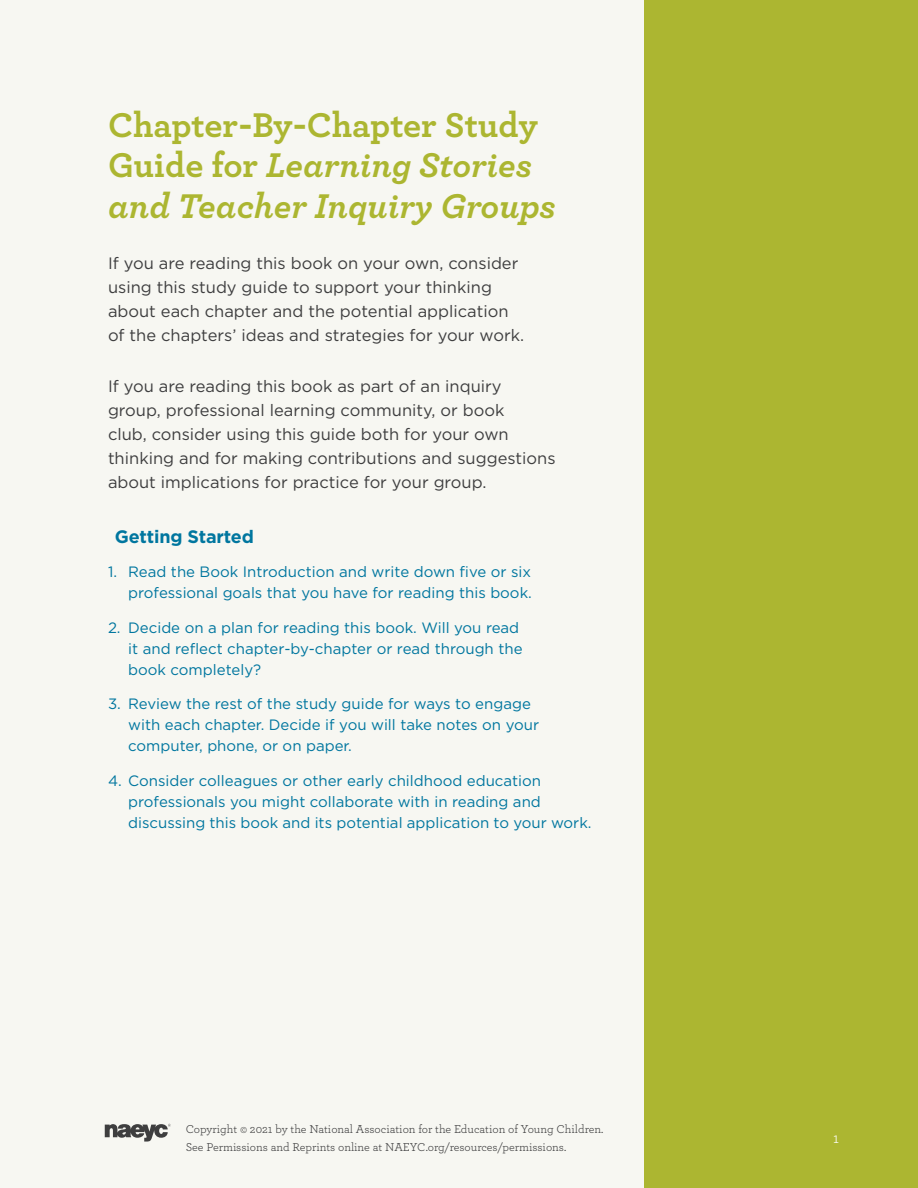
<style>
.page{position:relative;width:918px;height:1188px;background:#f7f7f2}
.page>*{position:absolute;margin:0;border:0;box-sizing:border-box;transform-origin:0 0}
.Chapter_Title{font:italic 700 36px/40.5px "Archer Pro";color:#acb631}
.Title_Opening_Reflec{font:700 18px "Gotham";letter-spacing:-.01em;color:#00769f}
.epigraph{font:16.5px/24px "Gotham";color:#3e3e3f}
.t1{font:15px/21px "Gotham";color:#00769f}
.Footer_Left{font:15px "Archer Pro";color:#fff}
.Footer_Left-2{font:12px/18px "Archer Pro";color:#3e3e3f}
.s1{font-style:normal}
</style>
<div class="page">
<div style="left:645px;top:0;width:273px;height:1188px;background:#acb631"></div>
<svg style="left:105px;top:1124px;width:66px;height:18px"></svg>
<p class="Chapter_Title" style="left:108px;top:102px;width:449px"><span class="s1">Chapter-By-Chapter Study<br>Guide for</span> Learning Stories and Teacher Inquiry Groups</p>
<p class="epigraph" style="left:108px;top:251px;width:418px">If you are reading this book on your own, consider using this study guide to support your thinking about each chapter and the potential application of the chapters’ ideas and strategies for your work.</p>
<p class="epigraph" style="left:108px;top:374px;width:449px">If you are reading this book as part of an inquiry group, professional learning community, or book<br>club, consider using this guide both for your own thinking and for making contributions and suggestions about implications for practice for your group.</p>
<p class="Title_Opening_Reflec" style="left:115px;top:524px;width:141px">Getting Started</p>
<p class="t1" style="left:108px;top:561px;width:425px;text-align:right">1. Read the Book Introduction and write down five or six professional goals that you have for reading this book.</p>
<p class="t1" style="left:128px;top:616px;width:396px;text-indent:-20px">2. Decide on a plan for reading this book. Will you read it and reflect chapter-by-chapter or read through the book completely?</p>
<p class="t1" style="left:128px;top:693px;width:412px;text-indent:-20px">3. Review the rest of the study guide for ways to engage with each chapter. Decide if you will take notes on your computer, phone, or on paper.</p>
<p class="t1" style="left:128px;top:769px;width:465px;text-indent:-20px">4. Consider colleagues or other early childhood education professionals you might collaborate with in reading and discussing this book and its potential application to your work.</p>
<p class="Footer_Left-2" style="left:186px;top:1119px;width:419px">Copyright © 2021 by the National Association for the Education of Young Children.<br>See Permissions and Reprints online at NAEYC.org/resources/permissions.</p>
<p class="Footer_Left" style="left:833px;top:1128px;width:7px">1</p>
</div>
